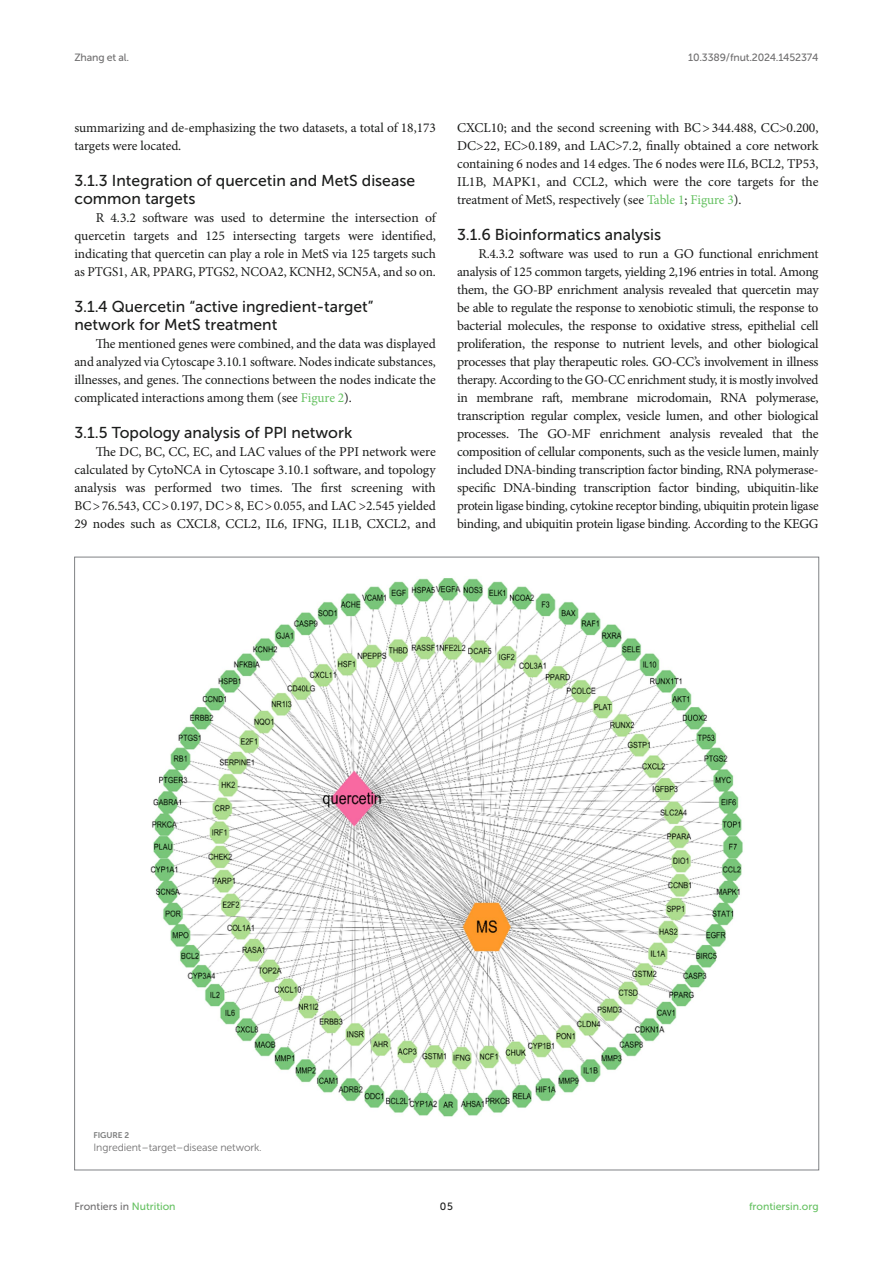
<style>
.page{position:relative;width:893px;height:1263px;background:#fff}
.page>*{position:absolute;margin:0;border:0;box-sizing:border-box;transform-origin:0 0}
.HEAD_3{font:15.75px/18px "Museo Sans 500";color:#1b1c1b}
.TEXT_FLUSH{font:13.5px/18px "Minion Pro";letter-spacing:-.01em;color:#1b1c1b;text-align:justify}
.t1{font:10.5px "Museo Sans 500";letter-spacing:-.015em;color:#706f70}
.FIG_LEG{font:10.5px "Museo Sans 300";letter-spacing:-.01em;color:#706f70}
.t2{font:10.5px "Museo Sans 500";color:#65c161}
.t3{font:10.5px "Museo Sans 500";color:#1b1c1b}
.FIG_HD{font:8.25px "Museo Sans 700";letter-spacing:-.01em;color:#7e7f7f}
.s1{color:#65c161}
</style>
<div class="page">
<img style="left:150px;top:578px;width:593px;height:539px">
<p class="t1" style="left:74px;top:51px;width:56px">Zhang et al.</p>
<p class="t1" style="left:688px;top:51px;width:132px">10.3389/fnut.2024.1452374</p>
<p class="TEXT_FLUSH" style="left:74px;top:119px;width:363px">summarizing and de-emphasizing the two datasets, a total of 18,173 targets were located.</p>
<p class="HEAD_3" style="left:74px;top:172px;width:342px">3.1.3 Integration of quercetin and MetS disease common targets</p>
<p class="TEXT_FLUSH" style="left:74px;top:209px;width:363px;text-indent:21px">R 4.3.2 software was used to determine the intersection of quercetin targets and 125 intersecting targets were identified, indicating that quercetin can play a role in MetS via 125 targets such as PTGS1, AR, PPARG, PTGS2, NCOA2, KCNH2, SCN5A, and so on.</p>
<p class="HEAD_3" style="left:74px;top:298px;width:301px">3.1.4 Quercetin “active ingredient-target” network for MetS treatment</p>
<p class="TEXT_FLUSH" style="left:74px;top:335px;width:363px;text-indent:21px">The mentioned genes were combined, and the data was displayed and analyzed via Cytoscape 3.10.1 software. Nodes indicate substances, illnesses, and genes. The connections between the nodes indicate the complicated interactions among them (see <span class="s1">Figure 2</span>).</p>
<p class="HEAD_3" style="left:74px;top:424px;width:279px">3.1.5 Topology analysis of PPI network</p>
<p class="TEXT_FLUSH" style="left:74px;top:443px;width:363px;text-indent:21px">The DC, BC, CC, EC, and LAC values of the PPI network were calculated by CytoNCA in Cytoscape 3.10.1 software, and topology analysis was performed two times. The first screening with BC&gt;76.543, CC&gt;0.197, DC&gt;8, EC&gt;0.055, and LAC &gt;2.545 yielded 29 nodes such as CXCL8, CCL2, IL6, IFNG, IL1B, CXCL2, and</p>
<p class="TEXT_FLUSH" style="left:457px;top:119px;width:363px">CXCL10; and the second screening with BC&gt;344.488, CC&gt;0.200, DC&gt;22, EC&gt;0.189, and LAC&gt;7.2, finally obtained a core network containing 6 nodes and 14 edges. The 6 nodes were IL6, BCL2, TP53, IL1B, MAPK1, and CCL2, which were the core targets for the treatment of MetS, respectively (see <span class="s1">Table 1</span>; <span class="s1">Figure 3</span>).</p>
<p class="HEAD_3" style="left:457px;top:226px;width:206px">3.1.6 Bioinformatics analysis</p>
<p class="TEXT_FLUSH" style="left:457px;top:245px;width:363px;text-indent:21px">R.4.3.2 software was used to run a GO functional enrichment analysis of 125 common targets, yielding 2,196 entries in total. Among them, the GO-BP enrichment analysis revealed that quercetin may be able to regulate the response to xenobiotic stimuli, the response to bacterial molecules, the response to oxidative stress, epithelial cell proliferation, the response to nutrient levels, and other biological processes that play therapeutic roles. GO-CC’s involvement in illness therapy. According to the GO-CC enrichment study, it is mostly involved in membrane raft, membrane microdomain, RNA polymerase, transcription regular complex, vesicle lumen, and other biological processes. The GO-MF enrichment analysis revealed that the composition of cellular components, such as the vesicle lumen, mainly included DNA-binding transcription factor binding, RNA polymerase&shy;specific DNA-binding transcription factor binding, ubiquitin-like protein ligase binding, cytokine receptor binding, ubiquitin protein ligase binding, and ubiquitin protein ligase binding. According to the KEGG</p>
<p class="FIG_HD" style="left:94px;top:1130px;width:37px">FIGURE 2</p>
<p class="FIG_LEG" style="left:94px;top:1142px;width:170px">Ingredient–target–disease network.</p>
<p class="t1" style="left:74px;top:1200px;width:103px">Frontiers in <span class="s1">Nutrition</span></p>
<p class="t3" style="left:440px;top:1200px;width:14px">05</p>
<p class="t2" style="left:749px;top:1200px;width:71px">frontiersin.org</p>
</div>
